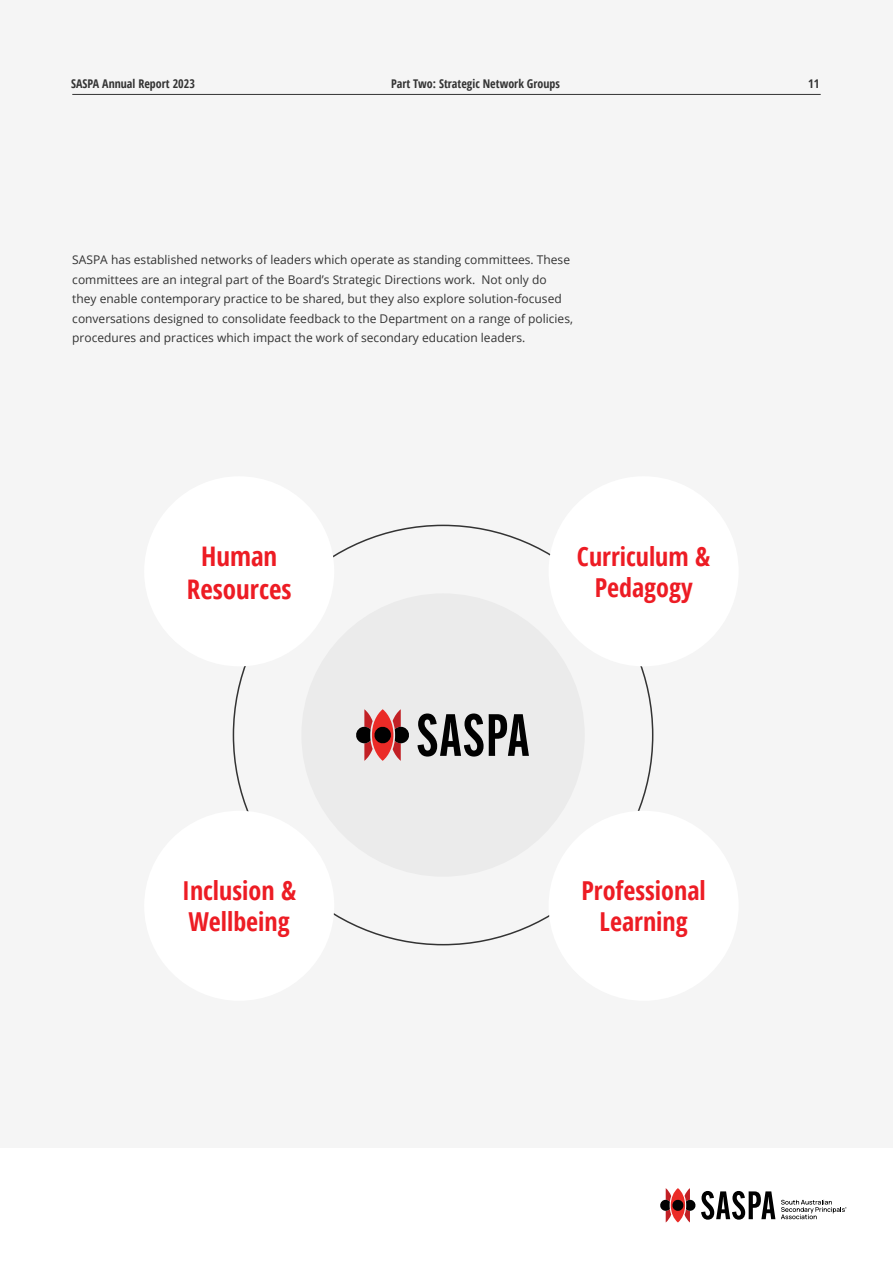
<style>
.page{position:relative;width:893px;height:1263px;background:#fff}
.page>*{position:absolute;margin:0;border:0;box-sizing:border-box;transform-origin:0 0}
.t1{font:700 condensed 27px/32.4px "Open Sans";color:#ed1c24;text-align:center}
.t2{font:700 condensed 26.1px/31.3px "Open Sans";color:#ed1c24;text-align:center}
.t3{font:12px/19.5px "Open Sans";color:#333}
.t4{font:700 condensed 12px "Open Sans";color:#333}
</style>
<div class="page">
<div style="left:0;top:0;width:893px;height:1148px;background:#f5f5f5"></div>
<hr style="left:72px;top:94px;width:749px;height:1px;background:#333">
<svg style="left:660px;top:1188px;width:115px;height:34px"></svg>
<svg style="left:781px;top:1200px;width:65px;height:19px"></svg>
<div style="left:301px;top:593px;width:284px;height:284px;background:#ebebeb;border-radius:50%"></div>
<svg style="left:417px;top:713px;width:112px;height:43px"></svg>
<svg style="left:356px;top:709px;width:53px;height:52px"></svg>
<div style="left:144px;top:476px;width:190px;height:190px;background:#fff;border-radius:50%"></div>
<div style="left:144px;top:811px;width:190px;height:190px;background:#fff;border-radius:50%"></div>
<div style="left:549px;top:476px;width:190px;height:190px;background:#fff;border-radius:50%"></div>
<div style="left:549px;top:811px;width:190px;height:190px;background:#fff;border-radius:50%"></div>
<p class="t4" style="left:71px;top:75px;width:125px">SASPA Annual Report 2023</p>
<p class="t4" style="left:391px;top:75px;width:170px">Part Two: Strategic Network Groups</p>
<p class="t4" style="left:808px;top:75px;width:13px">11</p>
<p class="t3" style="left:72px;top:250px;width:502px">SASPA has established networks of leaders which operate as standing committees. These committees are an integral part of the Board’s Strategic Directions work. Not only do they enable contemporary practice to be shared, but they also explore solution-focused conversations designed to consolidate feedback to the Department on a range of policies, procedures and practices which impact the work of secondary education leaders.</p>
<h1 class="t1" style="left:187px;top:540px;width:106px">Human<br>Resources</h1>
<h2 class="t2" style="left:182px;top:874px;width:115px;text-align:left">Inclusion &amp;<br>Wellbeing</h2>
<h2 class="t2" style="left:577px;top:540px;width:135px">Curriculum &amp;<br>Pedagogy</h2>
<h2 class="t2" style="left:581px;top:874px;width:126px">Professional<br>Learning</h2>
</div>
